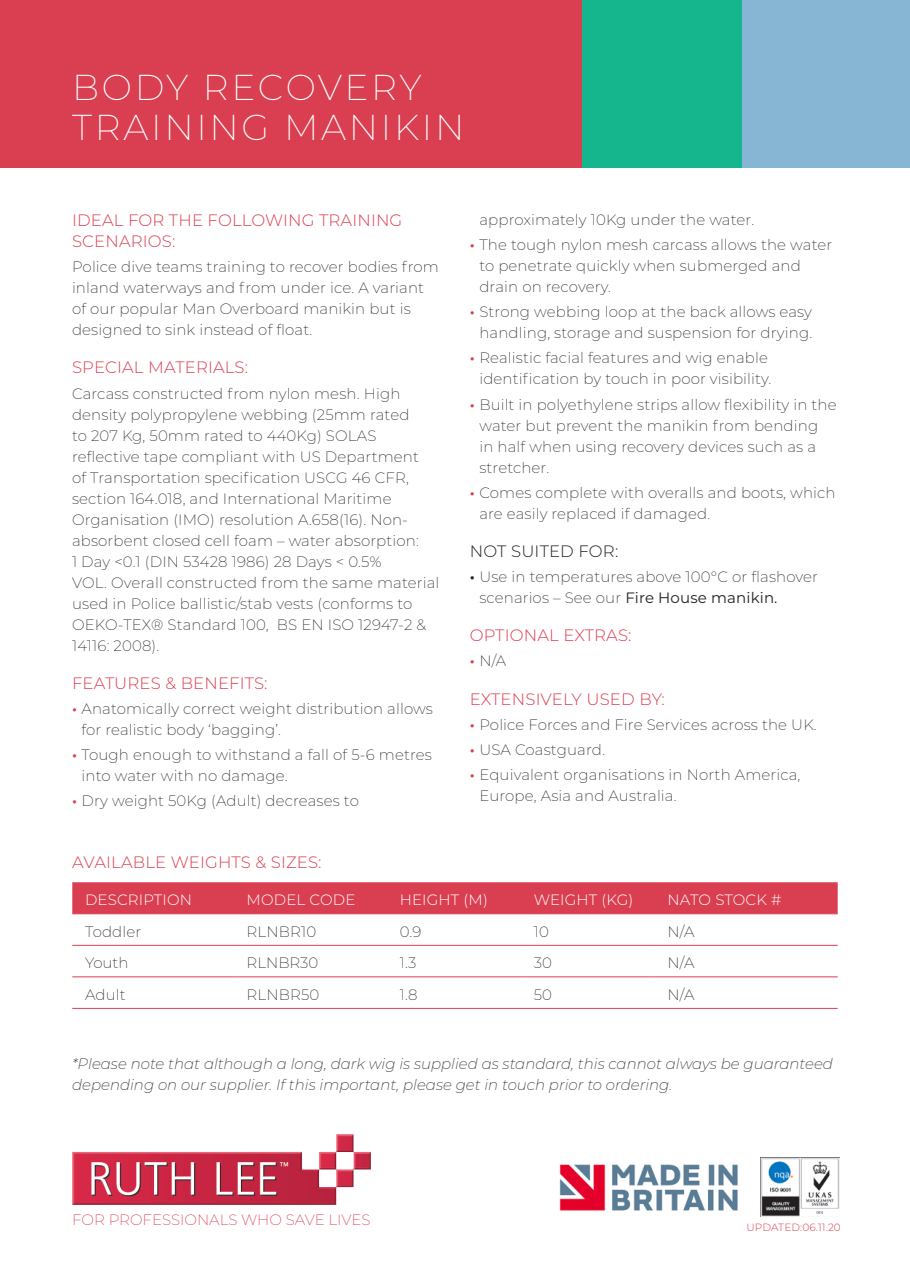
<style>
.page{position:relative;width:910px;height:1280px;background:#fff}
.page>*{position:absolute;margin:0;border:0;box-sizing:border-box;transform-origin:0 0}
.t1{font:200 36px/40.5px "Montserrat";letter-spacing:.075em;color:#fff}
.t2{font:300 16.5px/21px "Montserrat";letter-spacing:.01em;color:#da3f51}
.t3{font:300 16.5px "Montserrat";letter-spacing:.01em;color:#231f20}
.t4{font:200 15px/21px "Montserrat";letter-spacing:.01em;color:#231f20}
.t5{font:italic 200 15px/21px "Montserrat";color:#231f20}
.t6{font:300 15px "Montserrat";letter-spacing:.01em;color:#fff}
.t7{font:200 15px "Montserrat";color:#d83547}
.t8{font:300 10.5px "Montserrat";letter-spacing:.01em;color:#da3f51}
.s1{font-weight:600;color:#da3f51}
.s2{font-weight:600}
.s3{font-weight:400}
</style>
<div class="page">
<div style="left:0;top:0;width:583px;height:168px;background:#da3f51"></div>
<div style="left:742px;top:0;width:168px;height:168px;background:#87b5d4"></div>
<div style="left:583px;top:0;width:159px;height:168px;background:#15b68d"></div>
<div style="left:72px;top:882px;width:766px;height:31px;background:#da3f51"></div>
<hr style="left:72px;top:913px;width:162px;height:1px;background:#da3f51">
<hr style="left:234px;top:913px;width:153px;height:1px;background:#da3f51">
<hr style="left:387px;top:913px;width:134px;height:1px;background:#da3f51">
<hr style="left:521px;top:913px;width:134px;height:1px;background:#da3f51">
<hr style="left:655px;top:913px;width:183px;height:1px;background:#da3f51">
<hr style="left:72px;top:945px;width:162px;height:1px;background:#da3f51">
<hr style="left:234px;top:945px;width:153px;height:1px;background:#da3f51">
<hr style="left:387px;top:945px;width:134px;height:1px;background:#da3f51">
<hr style="left:521px;top:945px;width:134px;height:1px;background:#da3f51">
<hr style="left:655px;top:945px;width:183px;height:1px;background:#da3f51">
<hr style="left:72px;top:976px;width:162px;height:1px;background:#da3f51">
<hr style="left:234px;top:976px;width:153px;height:1px;background:#da3f51">
<hr style="left:387px;top:976px;width:134px;height:1px;background:#da3f51">
<hr style="left:521px;top:976px;width:134px;height:1px;background:#da3f51">
<hr style="left:655px;top:976px;width:183px;height:1px;background:#da3f51">
<hr style="left:72px;top:1008px;width:162px;height:1px;background:#da3f51">
<hr style="left:234px;top:1008px;width:153px;height:1px;background:#da3f51">
<hr style="left:387px;top:1008px;width:134px;height:1px;background:#da3f51">
<hr style="left:521px;top:1008px;width:134px;height:1px;background:#da3f51">
<hr style="left:655px;top:1008px;width:183px;height:1px;background:#da3f51">
<img style="left:761px;top:1157px;width:78px;height:59px">
<img style="left:559px;top:1164px;width:179px;height:47px">
<img style="left:72px;top:1135px;width:298px;height:69px">
<h1 class="t1" style="left:72px;top:68px;width:394px">BODY RECOVERY<br>TRAINING MANIKIN</h1>
<p class="t2" style="left:72px;top:211px;width:332px">IDEAL FOR THE FOLLOWING TRAINING<br>SCENARIOS:</p>
<p class="t4" style="left:72px;top:257px;width:368px">Police dive teams training to recover bodies from inland waterways and from under ice. A variant of our popular Man Overboard manikin but is designed to sink instead of float.</p>
<p class="t2" style="left:72px;top:358px;width:177px">SPECIAL MATERIALS:</p>
<p class="t4" style="left:72px;top:383px;width:369px">Carcass constructed from nylon mesh. High density polypropylene webbing (25mm rated<br>to 207 Kg, 50mm rated to 440Kg) SOLAS reflective tape compliant with US Department<br>of Transportation specification USCG 46 CFR, section 164.018, and International Maritime Organisation (IMO) resolution A.658(16). Non&shy;absorbent closed cell foam – water absorption:<br>1 Day &lt;0.1 (DIN 53428 1986) 28 Days &lt; 0.5%<br>VOL. Overall constructed from the same material used in Police ballistic/stab vests (conforms to OEKO-TEX® Standard 100, BS EN ISO 12947-2 &amp; 14116: 2008).</p>
<p class="t2" style="left:72px;top:674px;width:197px">FEATURES &amp; BENEFITS:</p>
<p class="t4" style="left:81px;top:699px;width:353px;text-indent:-9px"><span class="s1">•</span> Anatomically correct weight distribution allows for realistic body ‘bagging’.</p>
<p class="t4" style="left:81px;top:745px;width:352px;text-indent:-9px"><span class="s1">•</span> Tough enough to withstand a fall of 5-6 metres into water with no damage.</p>
<p class="t4" style="left:72px;top:791px;width:288px"><span class="s1">•</span> Dry weight 50Kg (Adult) decreases to</p>
<p class="t4" style="left:479px;top:209px;width:276px">approximately 10Kg under the water.</p>
<p class="t4" style="left:479px;top:235px;width:354px;text-indent:-9px"><span class="s1">•</span> The tough nylon mesh carcass allows the water to penetrate quickly when submerged and drain on recovery.</p>
<p class="t4" style="left:470px;top:302px;width:344px;text-align:right"><span class="s1">•</span> Strong webbing loop at the back allows easy handling, storage and suspension for drying.</p>
<p class="t4" style="left:470px;top:348px;width:303px;text-align:right"><span class="s1">•</span> Realistic facial features and wig enable identification by touch in poor visibility.</p>
<p class="t4" style="left:479px;top:394px;width:359px;text-indent:-9px"><span class="s1">•</span> Built in polyethylene strips allow flexibility in the water but prevent the manikin from bending<br>in half when using recovery devices such as a stretcher.</p>
<p class="t4" style="left:479px;top:483px;width:358px;text-indent:-9px"><span class="s1">•</span> Comes complete with overalls and boots, which are easily replaced if damaged.</p>
<p class="t3" style="left:470px;top:545px;width:150px">NOT SUITED FOR:</p>
<p class="t4" style="left:479px;top:567px;width:340px;text-indent:-9px"><span class="s2">•</span> Use in temperatures above 100°C or flashover scenarios – See our <span class="s3">Fire House manikin.</span></p>
<p class="t2" style="left:470px;top:626px;width:163px">OPTIONAL EXTRAS:</p>
<p class="t4" style="left:470px;top:651px;width:38px"><span class="s1">•</span> N/A</p>
<p class="t2" style="left:470px;top:689px;width:196px">EXTENSIVELY USED BY:</p>
<p class="t4" style="left:470px;top:714px;width:348px"><span class="s1">•</span> Police Forces and Fire Services across the UK.</p>
<p class="t4" style="left:470px;top:740px;width:136px"><span class="s1">•</span> USA Coastguard.</p>
<p class="t4" style="left:479px;top:765px;width:323px;text-indent:-9px"><span class="s1">•</span> Equivalent organisations in North America,<br>Europe, Asia and Australia.</p>
<p class="t2" style="left:72px;top:853px;width:251px">AVAILABLE WEIGHTS &amp; SIZES:</p>
<p class="t6" style="left:85px;top:894px;width:108px">DESCRIPTION</p>
<p class="t6" style="left:247px;top:894px;width:110px">MODEL CODE</p>
<p class="t6" style="left:400px;top:894px;width:90px">HEIGHT (M)</p>
<p class="t6" style="left:534px;top:894px;width:101px">WEIGHT (KG)</p>
<p class="t6" style="left:668px;top:894px;width:115px">NATO STOCK #</p>
<p class="t4" style="left:85px;top:921px;width:58px">Toddler</p>
<p class="t4" style="left:247px;top:921px;width:71px">RLNBR10</p>
<p class="t4" style="left:400px;top:921px;width:23px">0.9</p>
<p class="t4" style="left:534px;top:921px;width:17px">10</p>
<p class="t4" style="left:668px;top:921px;width:28px">N/A</p>
<p class="t4" style="left:85px;top:953px;width:45px">Youth</p>
<p class="t4" style="left:247px;top:953px;width:73px">RLNBR30</p>
<p class="t4" style="left:400px;top:953px;width:18px">1.3</p>
<p class="t4" style="left:534px;top:953px;width:20px">30</p>
<p class="t4" style="left:668px;top:953px;width:28px">N/A</p>
<p class="t4" style="left:85px;top:984px;width:42px">Adult</p>
<p class="t4" style="left:247px;top:984px;width:74px">RLNBR50</p>
<p class="t4" style="left:400px;top:984px;width:19px">1.8</p>
<p class="t4" style="left:534px;top:984px;width:20px">50</p>
<p class="t4" style="left:668px;top:984px;width:28px">N/A</p>
<p class="t5" style="left:72px;top:1054px;width:762px">*Please note that although a long, dark wig is supplied as standard, this cannot always be guaranteed depending on our supplier. If this important, please get in touch prior to ordering.</p>
<p class="t7" style="left:72px;top:1212px;width:300px">FOR PROFESSIONALS WHO SAVE LIVES</p>
<p class="t8" style="left:746px;top:1223px;width:96px">UPDATED:06.11.20</p>
</div>
